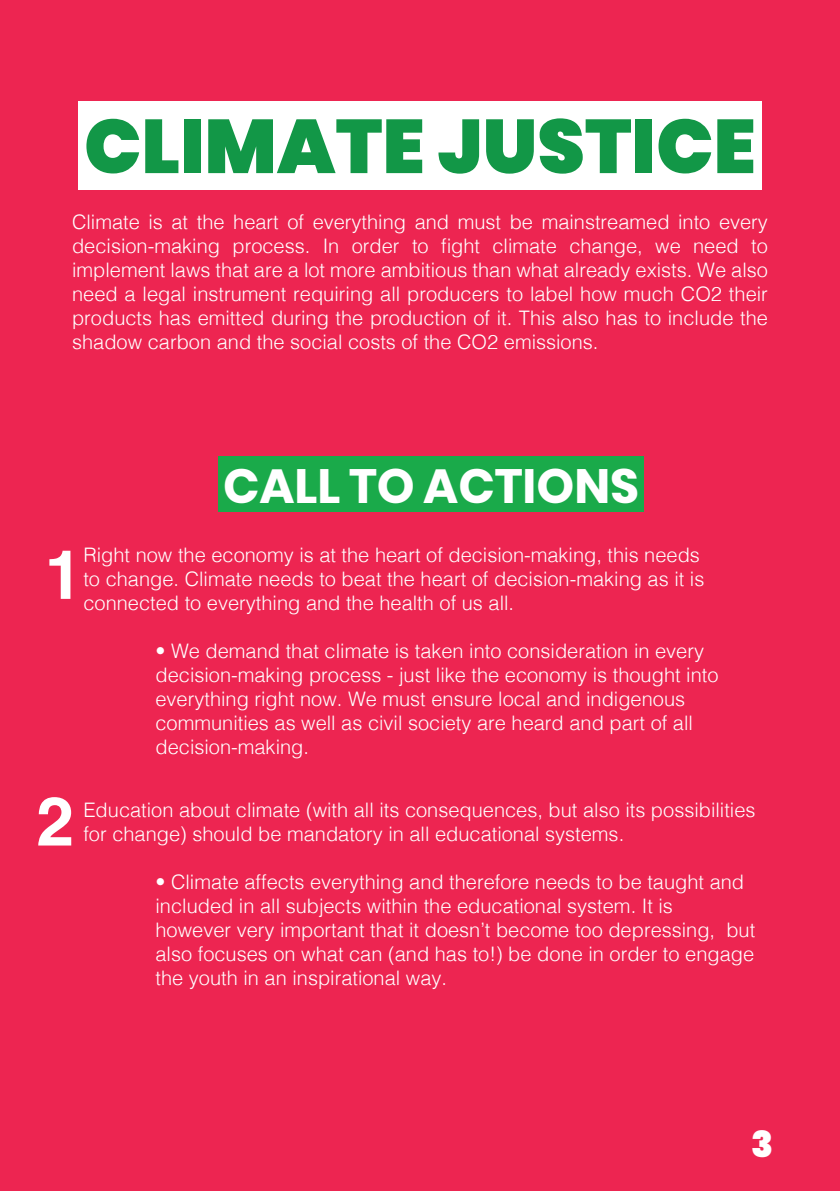
<style>
.page{position:relative;width:840px;height:1191px;background:#fff}
.page>*{position:absolute;margin:0;border:0;box-sizing:border-box;transform-origin:0 0}
.t1{font:900 76px "Poppins";color:#129747}
.t2{font:700 68px "Helvetica";color:#fff}
.t3{font:700 48px "Poppins";color:#fff}
.t4{font:900 36px "Poppins";color:#fff}
.t5{font:300 20px/24px "Helvetica";color:#fff}
</style>
<div class="page">
<div style="left:0;top:0;width:839px;height:1191px;background:#ed2551"></div>
<div style="left:78px;top:102px;width:683px;height:88px;background:#fff"></div>
<div style="left:218px;top:456px;width:425px;height:55px;background:#1aaa4a"></div>
<p class="t1" style="left:84px;top:102px;width:672px">CLIMATE JUSTICE</p>
<p class="t5" style="left:72px;top:208px;width:697px;text-align:justify">Climate is at the heart of everything and must be mainstreamed into every decision-making process. In order to fight climate change, we need to implement laws that are a lot more ambitious than what already exists. We also need a legal instrument requiring all producers to label how much CO2 their products has emitted during the production of it. This also has to include the shadow carbon and the social costs of the CO2 emissions.</p>
<p class="t3" style="left:223px;top:458px;width:417px">CALL TO ACTIONS</p>
<p class="t2" style="left:45px;top:520px;width:39px">1</p>
<p class="t5" style="left:83px;top:542px;width:622px">Right now the economy is at the heart of decision-making, this needs to change. Climate needs to beat the heart of decision-making as it is connected to everything and the health of us all.</p>
<p class="t5" style="left:155px;top:638px;width:564px">• We demand that climate is taken into consideration in every decision-making process - just like the economy is thought into everything right now. We must ensure local and indigenous communities as well as civil society are heard and part of all decision-making.</p>
<p class="t2" style="left:36px;top:766px;width:39px">2</p>
<p class="t5" style="left:83px;top:796px;width:673px">Education about climate (with all its consequences, but also its possibilities for change) should be mandatory in all educational systems.</p>
<p class="t5" style="left:155px;top:868px;width:601px">• Climate affects everything and therefore needs to be taught and included in all subjects within the educational system. It is<br>however very important that it doesn’t become too depressing, but also focuses on what can (and has to!) be done in order to engage the youth in an inspirational way.</p>
<p class="t4" style="left:750px;top:1123px;width:24px">3</p>
</div>
